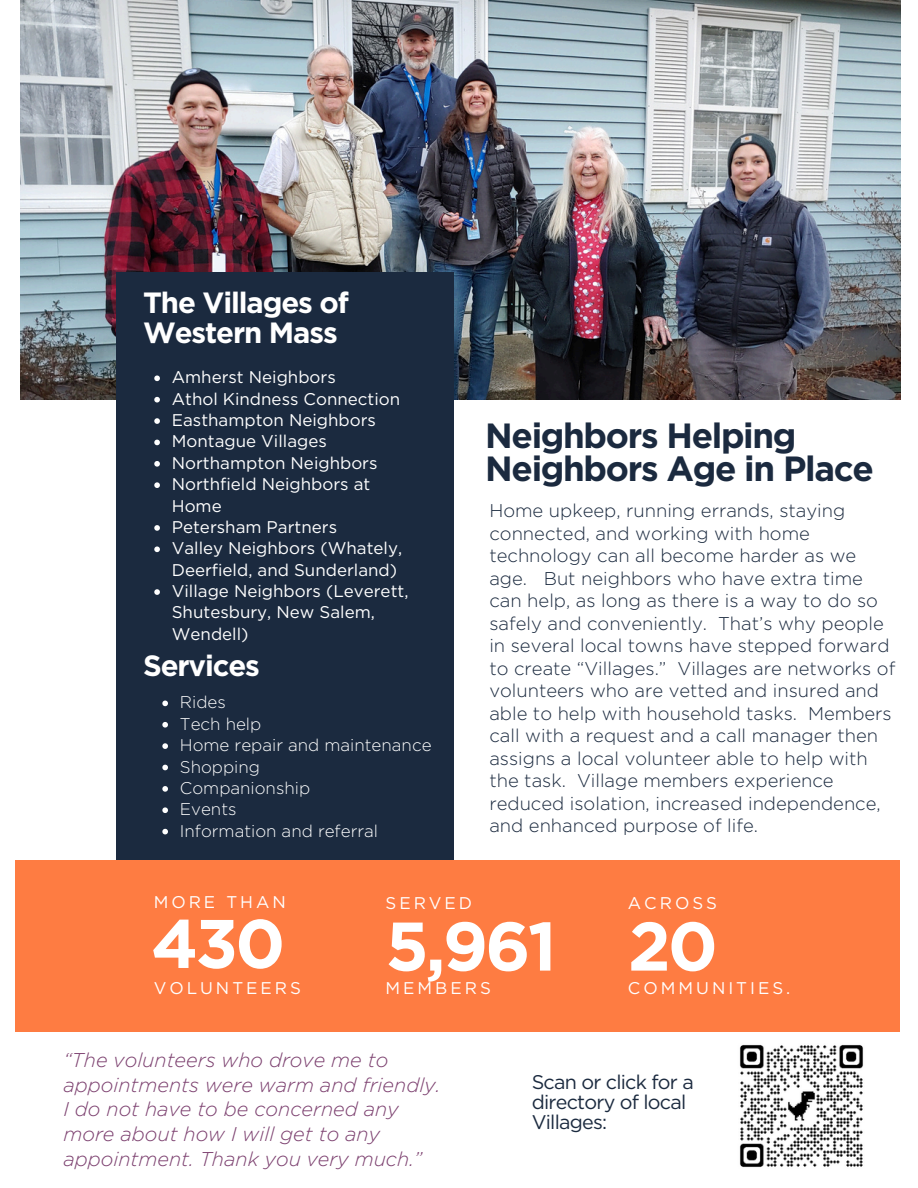
<style>
.page{position:relative;width:918px;height:1188px;background:#fff}
.page>*{position:absolute;margin:0;border:0;box-sizing:border-box;transform-origin:0 0}
.t1{font:700 68.55px "Gotham";letter-spacing:-.04em;color:#fff}
.t2{font:700 34.95px/32.7px "Gotham";letter-spacing:-.04em;color:#1b2a3f}
.t3{font:700 29.25px/30.2px "Gotham";letter-spacing:-.04em;color:#fff}
.t4{font:italic 300 19.95px/24.8px "Gotham";color:#7c406f}
.t5{font:19.8px/20.1px "Gotham";letter-spacing:-.04em;color:#1b2a3f}
.t6{font:300 18.45px/22.5px "Gotham";color:#1b2a3f}
.t7{font:16.95px/21.3px "Gotham";color:#fff}
.t8{font:300 16.95px "Gotham";color:#fff}
.t9{font:16.95px "Gotham";letter-spacing:.175em;color:#fff}
</style>
<div class="page">
<img style="left:21px;top:0;width:879px;height:400px">
<div style="left:116px;top:272px;width:338px;height:622px;background:#1b2a3f"></div>
<div style="left:15px;top:860px;width:885px;height:172px;background:#fe7c42"></div>
<img style="left:740px;top:1044px;width:123px;height:124px">
<svg style="left:154px;top:375px;width:6px;height:6px"></svg>
<svg style="left:154px;top:397px;width:6px;height:5px"></svg>
<svg style="left:154px;top:418px;width:6px;height:6px"></svg>
<svg style="left:154px;top:440px;width:6px;height:5px"></svg>
<svg style="left:154px;top:461px;width:6px;height:6px"></svg>
<svg style="left:154px;top:482px;width:6px;height:6px"></svg>
<svg style="left:154px;top:525px;width:6px;height:6px"></svg>
<svg style="left:154px;top:546px;width:6px;height:6px"></svg>
<svg style="left:154px;top:589px;width:6px;height:6px"></svg>
<svg style="left:162px;top:701px;width:6px;height:5px"></svg>
<svg style="left:162px;top:722px;width:6px;height:6px"></svg>
<svg style="left:162px;top:743px;width:6px;height:6px"></svg>
<svg style="left:162px;top:765px;width:6px;height:5px"></svg>
<svg style="left:162px;top:786px;width:6px;height:6px"></svg>
<svg style="left:162px;top:807px;width:6px;height:6px"></svg>
<svg style="left:162px;top:829px;width:6px;height:5px"></svg>
<p class="t3" style="left:143px;top:287px;width:207px">The Villages of<br>Western Mass</p>
<p class="t7" style="left:172px;top:367px;width:166px">Amherst Neighbors</p>
<p class="t7" style="left:172px;top:388px;width:230px">Athol Kindness Connection</p>
<p class="t7" style="left:172px;top:409px;width:206px">Easthampton Neighbors</p>
<p class="t7" style="left:172px;top:431px;width:157px">Montague Villages</p>
<p class="t7" style="left:172px;top:452px;width:207px">Northampton Neighbors</p>
<h3 class="t7" style="left:172px;top:473px;width:200px">Northfield Neighbors at<br>Home</h3>
<p class="t7" style="left:172px;top:516px;width:167px">Petersham Partners</p>
<p class="t7" style="left:172px;top:538px;width:232px">Valley Neighbors (Whately,<br>Deerfield, and Sunderland)</p>
<p class="t7" style="left:172px;top:580px;width:238px">Village Neighbors (Leverett,<br>Shutesbury, New Salem,<br>Wendell)</p>
<p class="t3" style="left:143px;top:651px;width:118px">Services</p>
<p class="t8" style="left:180px;top:692px;width:47px">Rides</p>
<h5 class="t8" style="left:180px;top:714px;width:83px">Tech help</h5>
<h5 class="t8" style="left:180px;top:735px;width:253px">Home repair and maintenance</h5>
<p class="t8" style="left:180px;top:756px;width:82px">Shopping</p>
<h5 class="t8" style="left:180px;top:778px;width:132px">Companionship</h5>
<h4 class="t8" style="left:180px;top:799px;width:58px">Events</h4>
<h4 class="t8" style="left:180px;top:820px;width:200px">Information and referral</h4>
<p class="t2" style="left:485px;top:419px;width:390px">Neighbors Helping<br>Neighbors Age in Place</p>
<p class="t6" style="left:489px;top:499px;width:408px">Home upkeep, running errands, staying connected, and working with home technology can all become harder as we age. But neighbors who have extra time can help, as long as there is a way to do so safely and conveniently. That’s why people in several local towns have stepped forward to create “Villages.” Villages are networks of volunteers who are vetted and insured and able to help with household tasks. Members call with a request and a call manager then assigns a local volunteer able to help with the task. Village members experience reduced isolation, increased independence, and enhanced purpose of life.</p>
<p class="t9" style="left:154px;top:892px;width:134px">MORE THAN</p>
<p class="t1" style="left:151px;top:902px;width:136px">430</p>
<p class="t9" style="left:154px;top:977px;width:149px">VOLUNTEERS</p>
<h2 class="t7" style="left:386px;top:893px;width:88px">SERVED</h2>
<h4 class="t1" style="left:386px;top:905px;width:173px">5,961</h4>
<h5 class="t9" style="left:386px;top:977px;width:107px">MEMBERS</h5>
<p class="t7" style="left:628px;top:893px;width:91px">ACROSS</p>
<h5 class="t1" style="left:628px;top:905px;width:91px">20</h5>
<h5 class="t9" style="left:628px;top:977px;width:164px">COMMUNITIES.</h5>
<p class="t4" style="left:63px;top:1047px;width:378px">“The volunteers who drove me to appointments were warm and friendly.<br>I do not have to be concerned any more about how I will get to any appointment. Thank you very much.”</p>
<p class="t5" style="left:532px;top:1071px;width:164px">Scan or click for a directory of local<br>Villages:</p>
</div>
